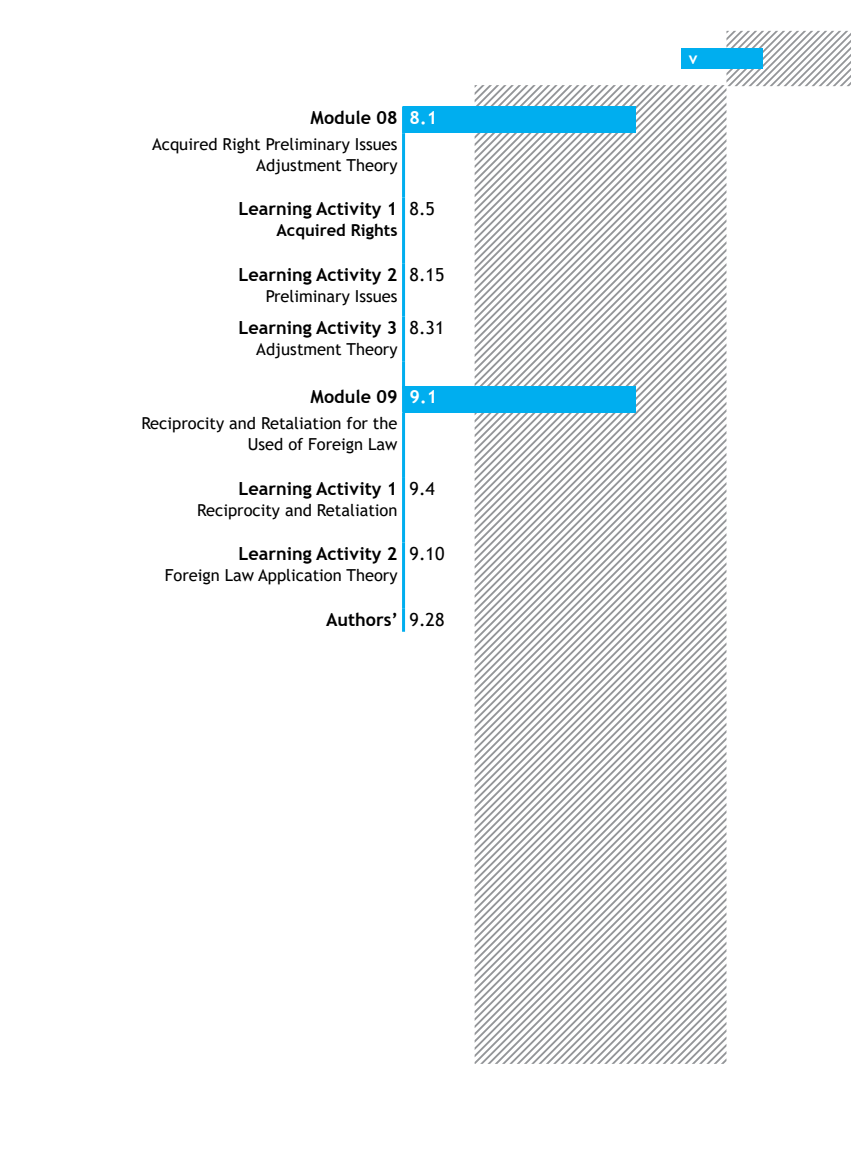
<style>
.page{position:relative;width:851px;height:1149px;background:#fff}
.page>*{position:absolute;margin:0;border:0;box-sizing:border-box;transform-origin:0 0}
.t1{font:700 18px "Trebuchet MS";color:#000}
.t2{font:18px "Trebuchet MS";color:#000}
.t3{font:16.5px/21px "Trebuchet MS";color:#000;text-align:right}
.t4{font:700 16.5px "Trebuchet MS";color:#000}
.t5{font:700 16.5px "Trebuchet MS";color:#fff}
.s1{color:#fff}
.s2{font-weight:400}
</style>
<div class="page">
<svg style="left:726px;top:31px;width:124px;height:55px"></svg>
<div style="left:680px;top:48px;width:82px;height:21px;background:#00aeef"></div>
<svg style="left:666px;top:85px;width:58px;height:250px"></svg>
<svg style="left:666px;top:85px;width:51px;height:243px"></svg>
<svg style="left:666px;top:85px;width:44px;height:235px"></svg>
<svg style="left:666px;top:85px;width:36px;height:228px"></svg>
<svg style="left:666px;top:85px;width:29px;height:221px"></svg>
<svg style="left:666px;top:85px;width:22px;height:213px"></svg>
<svg style="left:666px;top:85px;width:14px;height:206px"></svg>
<svg style="left:666px;top:85px;width:7px;height:199px"></svg>
<svg style="left:474px;top:85px;width:192px;height:401px"></svg>
<svg style="left:474px;top:486px;width:252px;height:40px"></svg>
<svg style="left:474px;top:526px;width:252px;height:537px"></svg>
<div style="left:403px;top:385px;width:232px;height:27px;background:#00aeef"></div>
<hr style="left:402px;top:385px;width:3px;height:27px;background:#00aeef">
<hr style="left:402px;top:412px;width:3px;height:65px;background:#00aeef">
<hr style="left:402px;top:477px;width:3px;height:65px;background:#00aeef">
<hr style="left:402px;top:542px;width:3px;height:66px;background:#00aeef">
<hr style="left:402px;top:608px;width:3px;height:23px;background:#00aeef">
<div style="left:403px;top:106px;width:232px;height:27px;background:#00aeef"></div>
<hr style="left:402px;top:106px;width:3px;height:27px;background:#00aeef">
<hr style="left:402px;top:133px;width:3px;height:65px;background:#00aeef">
<hr style="left:402px;top:198px;width:3px;height:65px;background:#00aeef">
<hr style="left:402px;top:263px;width:3px;height:53px;background:#00aeef">
<hr style="left:402px;top:316px;width:3px;height:45px;background:#00aeef">
<hr style="left:402px;top:361px;width:3px;height:27px;background:#00aeef">
<p class="t1" style="left:310px;top:106px;width:128px">Module 08 <span class="s1">8.1</span></p>
<p class="t3" style="left:152px;top:133px;width:247px">Acquired Right Preliminary Issues<br>Adjustment Theory</p>
<p class="t1" style="left:238px;top:197px;width:160px">Learning Activity 1</p>
<p class="t4" style="left:276px;top:220px;width:122px">Acquired Rights</p>
<p class="t2" style="left:409px;top:197px;width:27px">8.5</p>
<p class="t1" style="left:238px;top:263px;width:160px">Learning Activity 2</p>
<p class="t3" style="left:266px;top:285px;width:133px">Preliminary Issues</p>
<p class="t1" style="left:238px;top:316px;width:160px">Learning Activity 3</p>
<p class="t3" style="left:256px;top:338px;width:143px">Adjustment Theory</p>
<p class="t2" style="left:409px;top:263px;width:36px">8.15</p>
<p class="t2" style="left:409px;top:316px;width:36px">8.31</p>
<p class="t1" style="left:310px;top:385px;width:128px">Module 09 <span class="s1">9.1</span></p>
<p class="t3" style="left:141px;top:412px;width:257px">Reciprocity and Retaliation for the<br>Used of Foreign Law</p>
<p class="t1" style="left:238px;top:477px;width:160px">Learning Activity 1</p>
<p class="t3" style="left:197px;top:499px;width:202px">Reciprocity and Retaliation</p>
<p class="t2" style="left:409px;top:476px;width:27px">9.4</p>
<p class="t1" style="left:238px;top:542px;width:160px">Learning Activity 2</p>
<p class="t3" style="left:165px;top:564px;width:234px">Foreign Law Application Theory</p>
<p class="t2" style="left:409px;top:542px;width:36px">9.10</p>
<p class="t1" style="left:326px;top:608px;width:120px">Authors’ <span class="s2">9.28</span></p>
<p class="t5" style="left:688px;top:48px;width:10px">v</p>
</div>
